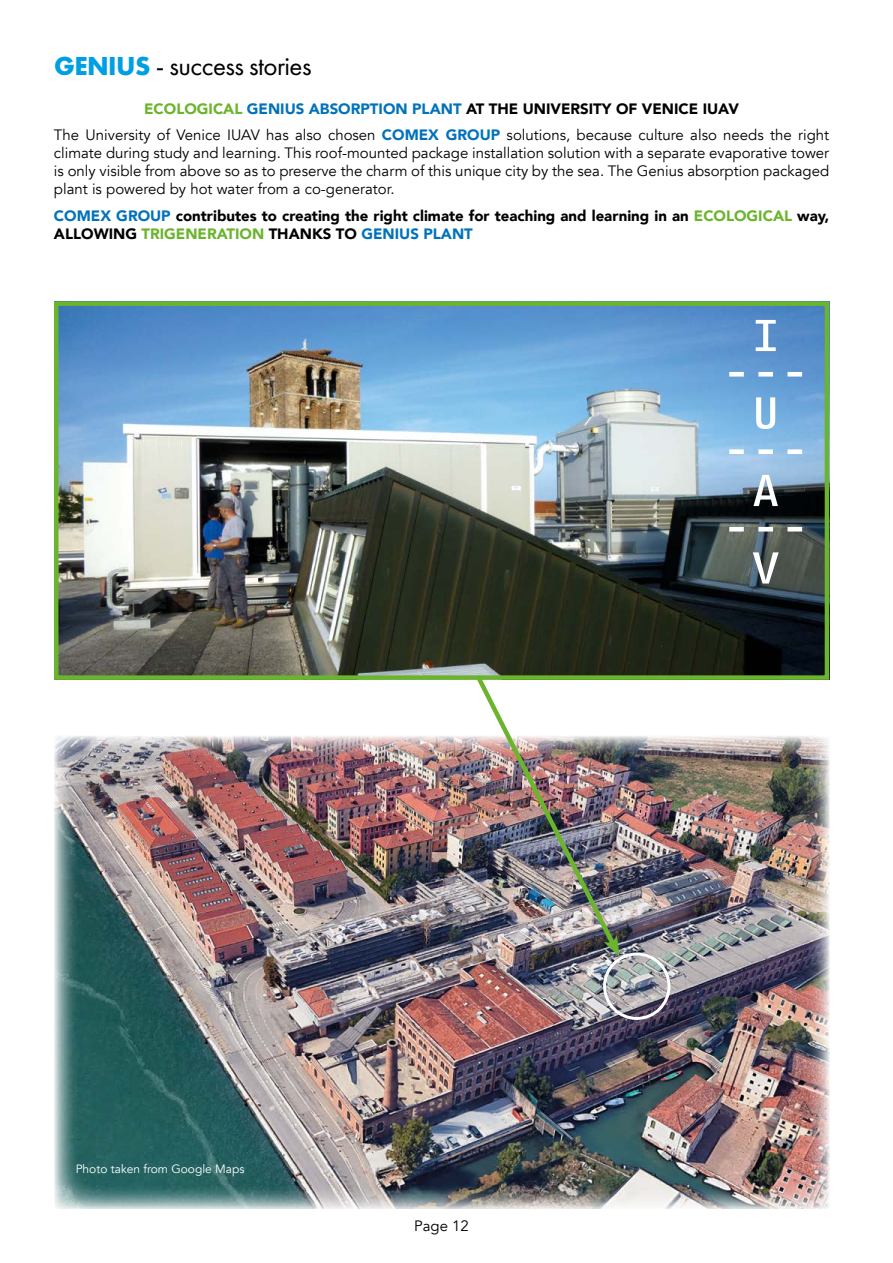
<style>
.page{position:relative;width:893px;height:1263px;background:#fff}
.page>*{position:absolute;margin:0;border:0;box-sizing:border-box;transform-origin:0 0}
.t1{font:27px "Futura PT";letter-spacing:-.02em;color:#000}
.t2{font:15px/18px "Avenir";color:#000;text-align:center}
.t3{font:900 15px/18px "Avenir";color:#000}
.t4{font:12px "Avenir";color:#fff}
.s1{font-weight:700;color:#009fe3}
.s2{font-weight:900;color:#6bb42d}
.s3{font-weight:900;color:#0072bb}
.s4{font-weight:900}
.s5{color:#0072bb}
.s6{color:#6bb42d}
</style>
<div class="page">
<img style="left:59px;top:306px;width:765px;height:369px">
<div style="left:54px;top:301px;width:775px;height:379px;border:4px solid #6bb42d"></div>
<img style="left:54px;top:736px;width:775px;height:473px">
<img style="left:472px;top:670px;width:148px;height:287px">
<div style="left:603px;top:952px;width:67px;height:68px;border:3px solid #fff;border-radius:50%"></div>
<svg style="left:729px;top:320px;width:73px;height:263px;background:#7090ac"></svg>
<h1 class="t1" style="left:54px;top:50px;width:259px"><span class="s1">GENIUS</span> - success stories</h1>
<p class="t2" style="left:54px;top:95px;width:777px;line-height:26.5px"><span class="s2">ECOLOGICAL</span> <span class="s3">GENIUS ABSORPTION PLANT</span> <span class="s4">AT THE UNIVERSITY OF VENICE IUAV<br></span>The University of Venice IUAV has also chosen <span class="s3">COMEX GROUP</span> solutions, because culture also needs the right</p>
<p class="t2" style="left:54px;top:144px;width:777px;text-align:justify">climate during study and learning. This roof-mounted package installation solution with a separate evaporative tower is only visible from above so as to preserve the charm of this unique city by the sea. The Genius absorption packaged plant is powered by hot water from a co-generator.</p>
<p class="t3" style="left:54px;top:206px;width:777px"><span class="s5">COMEX GROUP</span> contributes to creating the right climate for teaching and learning in an <span class="s6">ECOLOGICAL</span> way,<br>ALLOWING <span class="s6">TRIGENERATION</span> THANKS TO <span class="s5">GENIUS PLANT</span></p>
<p class="t4" style="left:76px;top:1161px;width:170px">Photo taken from Google Maps</p>
<p class="t2" style="left:414px;top:1217px;width:56px">Page 12</p>
</div>
